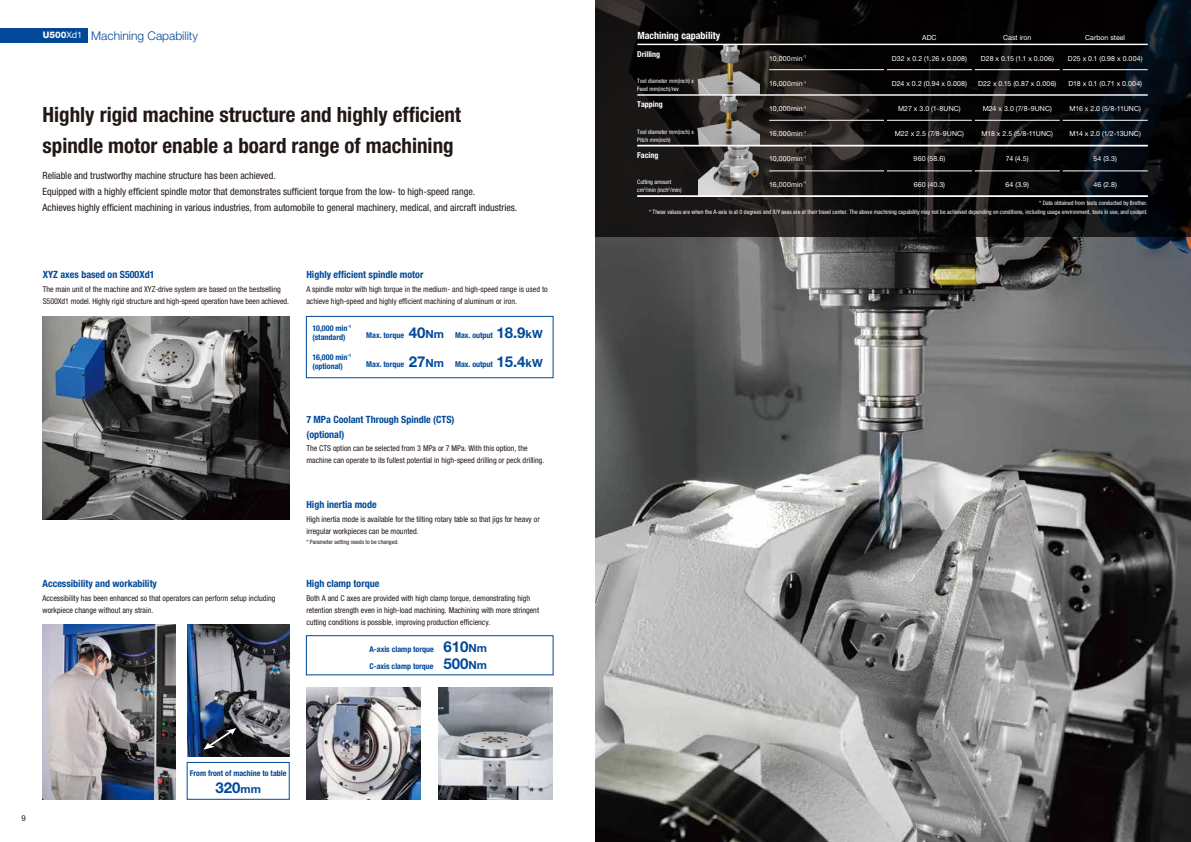
<style>
.page{position:relative;width:1191px;height:842px;background:#fff}
.page>*{position:absolute;margin:0;border:0;box-sizing:border-box;transform-origin:0 0}
.t1{font:700 condensed 21px/31px "Helvetica Neue LT Pro";color:#221815}
.t2{font:700 15px "Helvetica Neue LT Pro";color:#004898}
.t3{font:300 12px "Helvetica Neue LT Pro";color:#004898}
.t4{font:condensed 10px/16px "Helvetica Neue LT Pro";color:#221815}
.t5{font:700 condensed 10px/15px "Helvetica Neue LT Pro";color:#004898}
.t6{font:700 condensed 10px "Helvetica Neue LT Pro";color:#fff}
.t7{font:condensed 8px/12px "Helvetica Neue LT Pro";color:#221815}
.t8{font:700 condensed 8px/9px "Helvetica Neue LT Pro";color:#004898}
.t9{font:700 condensed 8px "Helvetica Neue LT Pro";color:#fff}
.t10{font:8px "Helvetica Neue LT Pro";color:#221815}
.t11{font:7px "Helvetica Neue LT Pro";letter-spacing:.015em;color:#fff}
.t12{font:7px "Helvetica Neue LT Pro";letter-spacing:-.03em;color:#fff}
.t13{font:7px "Helvetica Neue LT Pro";letter-spacing:-.005em;color:#fff}
.t14{font:condensed 6px/8px "Helvetica Neue LT Pro";color:#fff}
.t15{font:condensed 6px "Helvetica Neue LT Pro";color:#221815}
.s1{font-weight:800;font-size:9px;color:#fff}
.s2{font-weight:400;font-size:9px;color:#fff}
.s3{font-stretch:normal;font-size:15px}
.s4{font-stretch:normal;font-size:11.2px}
.s5{font-size:11.2px}
</style>
<div class="page">
<img style="left:595px;top:237px;width:596px;height:605px">
<div style="left:0;top:28px;width:87px;height:15px;background:#004898"></div>
<img style="left:43px;top:316px;width:246px;height:203px">
<div style="left:306px;top:635px;width:247px;height:40px;border:1px solid #004898"></div>
<img style="left:438px;top:687px;width:114px;height:112px">
<img style="left:306px;top:687px;width:114px;height:112px">
<div style="left:306px;top:316px;width:247px;height:62px;border:1px solid #004898"></div>
<div style="left:187px;top:762px;width:102px;height:38px;border:1px solid #004898"></div>
<img style="left:43px;top:625px;width:133px;height:174px">
<img style="left:187px;top:625px;width:102px;height:131px">
<svg style="left:595px;top:0;width:596px;height:237px;background:#0f0e0f"></svg>
<hr style="left:1062px;top:69px;width:85px;height:1px;background:#fff">
<hr style="left:974px;top:69px;width:85px;height:1px;background:#fff">
<hr style="left:887px;top:69px;width:85px;height:1px;background:#fff">
<hr style="left:769px;top:69px;width:115px;height:1px;background:#fff">
<img style="left:695px;top:45px;width:64px;height:100px">
<img style="left:698px;top:146px;width:61px;height:49px">
<hr style="left:637px;top:44px;width:510px;height:1px;background:#fff">
<hr style="left:1062px;top:120px;width:85px;height:1px;background:#fff">
<hr style="left:974px;top:120px;width:85px;height:1px;background:#fff">
<hr style="left:887px;top:120px;width:85px;height:1px;background:#fff">
<hr style="left:769px;top:120px;width:115px;height:1px;background:#fff">
<hr style="left:637px;top:94px;width:510px;height:2px;background:#fff">
<hr style="left:637px;top:145px;width:510px;height:1px;background:#fff">
<hr style="left:1062px;top:171px;width:85px;height:1px;background:#fff">
<hr style="left:974px;top:171px;width:85px;height:1px;background:#fff">
<hr style="left:887px;top:171px;width:85px;height:1px;background:#fff">
<hr style="left:769px;top:171px;width:115px;height:1px;background:#fff">
<hr style="left:637px;top:195px;width:510px;height:2px;background:#fff">
<svg style="left:203px;top:728px;width:33px;height:22px"></svg>
<h3 class="t3" style="left:43px;top:28px;width:157px"><span class="s1">U500</span><span class="s2">Xd1</span> Machining Capability</h3>
<h1 class="t1" style="left:43px;top:99px;width:420px">Highly rigid machine structure and highly efficient spindle motor enable a board range of machining</h1>
<p class="t4" style="left:43px;top:167px;width:476px">Reliable and trustworthy machine structure has been achieved.<br>Equipped with a highly efficient spindle motor that demonstrates sufficient torque from the low- to high-speed range.<br>Achieves highly efficient machining in various industries, from automobile to general machinery, medical, and aircraft industries.</p>
<p class="t5" style="left:43px;top:267px;width:113px">XYZ axes based on S500Xd1</p>
<p class="t7" style="left:43px;top:283px;width:248px">The main unit of the machine and XYZ-drive system are based on the bestselling<br>S500Xd1 model. Highly rigid structure and high-speed operation have been achieved.</p>
<p class="t5" style="left:306px;top:267px;width:118px">Highly efficient spindle motor</p>
<p class="t7" style="left:306px;top:283px;width:243px">A spindle motor with high torque in the medium- and high-speed range is used to achieve high-speed and highly efficient machining of aluminum or iron.</p>
<p class="t8" style="left:312px;top:323px;width:40px">10,000 min<sup>-1 </sup>(standard)</p>
<p class="t8" style="left:366px;top:330px;width:178px">Max. torque <span class="s3">40</span><span class="s4">Nm</span> Max. output <span class="s3">18.9</span><span class="s4">kW</span></p>
<p class="t8" style="left:312px;top:352px;width:40px">16,000 min<sup>-1 </sup>(optional)</p>
<p class="t8" style="left:366px;top:360px;width:178px">Max. torque <span class="s3">27</span><span class="s4">Nm</span> Max. output <span class="s3">15.4</span><span class="s4">kW</span></p>
<p class="t5" style="left:43px;top:576px;width:116px">Accessibility and workability</p>
<p class="t7" style="left:43px;top:592px;width:234px">Accessibility has been enhanced so that operators can perform setup including workpiece change without any strain.</p>
<p class="t5" style="left:306px;top:412px;width:150px">7 MPa Coolant Through Spindle (CTS) (optional)</p>
<p class="t7" style="left:306px;top:442px;width:240px">The CTS option can be selected from 3 MPa or 7 MPa. With this option, the machine can operate to its fullest potential in high-speed drilling or peck drilling.</p>
<p class="t5" style="left:306px;top:497px;width:72px">High inertia mode</p>
<p class="t7" style="left:306px;top:513px;width:235px">High inertia mode is available for the tilting rotary table so that jigs for heavy or irregular workpieces can be mounted.</p>
<p class="t15" style="left:306px;top:538px;width:94px">* Parameter setting needs to be changed.</p>
<p class="t5" style="left:306px;top:576px;width:74px">High clamp torque</p>
<p class="t7" style="left:306px;top:592px;width:234px">Both A and C axes are provided with high clamp torque, demonstrating high retention strength even in high-load machining. Machining with more stringent cutting conditions is possible, improving production efficiency.</p>
<p class="t8" style="left:369px;top:640px;width:119px;line-height:17.5px">A-axis clamp torque <span class="s3">610</span><span class="s4">Nm<br></span>C-axis clamp torque <span class="s3">500</span><span class="s4">Nm</span></p>
<p class="t10" style="left:21px;top:813px;width:6px">9</p>
<p class="t8" style="left:190px;top:769px;width:98px">From front of machine to table</p>
<h2 class="t2" style="left:215px;top:778px;width:47px">320<span class="s5">mm</span></h2>
<p class="t6" style="left:637px;top:30px;width:84px">Machining capability</p>
<p class="t9" style="left:637px;top:49px;width:24px">Drilling</p>
<p class="t14" style="left:637px;top:77px;width:58px">Tool diameter mm(inch) x<br>Feed mm(inch)/rev</p>
<p class="t11" style="left:922px;top:33px;width:16px">ADC</p>
<p class="t11" style="left:1003px;top:33px;width:30px">Cast iron</p>
<p class="t11" style="left:1085px;top:33px;width:41px">Carbon steel</p>
<p class="t11" style="left:769px;top:54px;width:39px">10,000min<sup>-1</sup></p>
<p class="t11" style="left:892px;top:54px;width:76px">D32 x 0.2 (1.26 x 0.008)</p>
<p class="t11" style="left:980px;top:54px;width:75px">D28 x 0.15 (1.1 x 0.006)</p>
<p class="t11" style="left:1068px;top:54px;width:76px">D25 x 0.1 (0.98 x 0.004)</p>
<p class="t11" style="left:769px;top:79px;width:39px">16,000min<sup>-1</sup></p>
<p class="t11" style="left:891px;top:79px;width:77px">D24 x 0.2 (0.94 x 0.008)</p>
<p class="t11" style="left:978px;top:79px;width:80px">D22 x 0.15 (0.87 x 0.006)</p>
<p class="t11" style="left:1068px;top:79px;width:75px">D18 x 0.1 (0.71 x 0.004)</p>
<p class="t9" style="left:637px;top:100px;width:27px">Tapping</p>
<p class="t11" style="left:769px;top:104px;width:39px">10,000min<sup>-1</sup></p>
<p class="t11" style="left:898px;top:104px;width:64px">M27 x 3.0 (1-8UNC)</p>
<p class="t11" style="left:982px;top:104px;width:71px">M24 x 3.0 (7/8-9UNC)</p>
<p class="t12" style="left:1069px;top:104px;width:73px">M16 x 2.0 (5/8-11UNC)</p>
<p class="t11" style="left:769px;top:130px;width:39px">16,000min<sup>-1</sup></p>
<p class="t11" style="left:894px;top:130px;width:71px">M22 x 2.5 (7/8-9UNC)</p>
<p class="t12" style="left:981px;top:130px;width:73px">M18 x 2.5 (5/8-11UNC)</p>
<p class="t13" style="left:1069px;top:130px;width:73px">M14 x 2.0 (1/2-13UNC)</p>
<p class="t9" style="left:637px;top:150px;width:23px">Facing</p>
<p class="t14" style="left:637px;top:178px;width:46px">Cutting amount cm<sup>3</sup>/min (inch<sup>3</sup>/min)</p>
<p class="t14" style="left:637px;top:128px;width:58px">Tool diameter mm(inch) x<br>Pitch mm(inch)</p>
<p class="t11" style="left:769px;top:155px;width:39px">10,000min<sup>-1</sup></p>
<p class="t11" style="left:913px;top:155px;width:33px">960 (58.6)</p>
<p class="t11" style="left:1006px;top:155px;width:24px">74 (4.5)</p>
<p class="t11" style="left:1093px;top:155px;width:25px">54 (3.3)</p>
<p class="t11" style="left:769px;top:180px;width:39px">16,000min<sup>-1</sup></p>
<p class="t11" style="left:913px;top:180px;width:33px">660 (40.3)</p>
<p class="t11" style="left:1005px;top:180px;width:25px">64 (3.9)</p>
<p class="t11" style="left:1093px;top:180px;width:25px">46 (2.8)</p>
<p class="t14" style="left:649px;top:199px;width:500px;line-height:8.4px;text-align:right">* Data obtained from tests conducted by Brother.<br>* These values are when the A-axis is at 0 degrees and X/Y axes are at their travel center. The above machining capability may not be achieved depending on conditions, including usage environment, tools in use, and coolant.</p>
</div>
